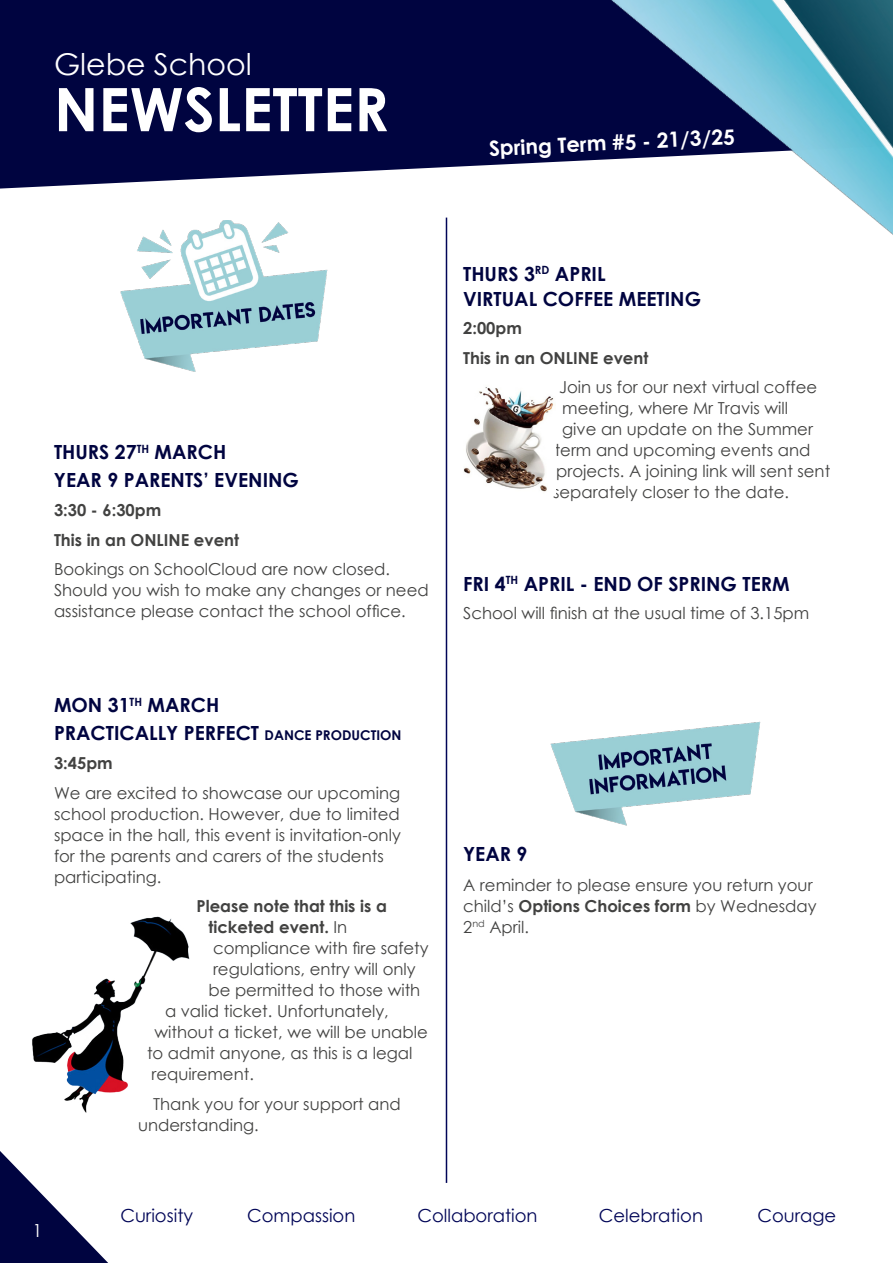
<style>
.page{position:relative;width:893px;height:1263px;background:#fff}
.page>*{position:absolute;margin:0;border:0;box-sizing:border-box;transform-origin:0 0}
.t1{font:700 60px "Century Gothic";color:#fff}
.t2{font:30px "Century Gothic";color:#fff}
.t3{font:700 21px "Century Gothic";color:#fff}
.t4{font:700 19.5px/27.6px "Century Gothic";color:#000440}
.t5{font:18px "Century Gothic";color:#000557}
.t6{font:18px "Century Gothic";color:#fff}
.t7{font:16.5px/21px "Century Gothic";color:#424241}
.t8{font:700 16.5px/29.5px "Century Gothic";color:#424241}
.s1{font-size:13.5px}
.s2{font-weight:400}
.s3{font-weight:700}
</style>
<div class="page">
<svg style="left:0;top:1151px;width:108px;height:112px"></svg>
<svg style="left:0;top:0;width:557px;height:189px;background:#12164d"></svg>
<img style="left:557px;top:0;width:336px;height:235px">
<img style="left:120px;top:220px;width:208px;height:151px">
<img style="left:550px;top:721px;width:211px;height:105px">
<hr style="left:446px;top:218px;width:1px;height:965px;background:#000557">
<img style="left:463px;top:387px;width:91px;height:105px">
<img style="left:32px;top:916px;width:158px;height:197px">
<h2 class="t2" style="left:54px;top:43px;width:199px">Glebe School</h2>
<h1 class="t1" style="left:54px;top:64px;width:336px">NEWSLETTER</h1>
<p class="t3" style="left:488px;top:133px;width:248px;rotate:-3deg">Spring Term #5 - 21/3/25</p>
<p class="t4" style="left:54px;top:437px;width:246px">THURS 27<sup>TH</sup> MARCH<br>YEAR 9 PARENTS’ EVENING</p>
<p class="t8" style="left:54px;top:495px;width:187px">3:30 - 6:30pm<br>This in an ONLINE event</p>
<p class="t7" style="left:54px;top:558px;width:376px">Bookings on SchoolCloud are now closed.<br>Should you wish to make any changes or need assistance please contact the school office.</p>
<p class="t4" style="left:463px;top:260px;width:239px;line-height:25.2px">THURS 3<sup>RD</sup> APRIL<br>VIRTUAL COFFEE MEETING</p>
<p class="t8" style="left:463px;top:313px;width:187px">2:00pm<br>This in an ONLINE event</p>
<p class="t7" style="left:559px;top:377px;width:259px">Join us for our next virtual coffee</p>
<p class="t7" style="left:562px;top:398px;width:227px">meeting, where Mr Travis will</p>
<p class="t7" style="left:562px;top:419px;width:252px">give an update on the Summer</p>
<p class="t7" style="left:555px;top:440px;width:257px">term and upcoming events and</p>
<p class="t7" style="left:556px;top:461px;width:276px">projects. A joining link will sent sent</p>
<p class="t7" style="left:553px;top:482px;width:237px">separately closer to the date.</p>
<p class="t4" style="left:463px;top:569px;width:328px">FRI 4<sup>TH</sup> APRIL - END OF SPRING TERM</p>
<p class="t7" style="left:463px;top:602px;width:348px">School will finish at the usual time of 3.15pm</p>
<p class="t4" style="left:54px;top:690px;width:349px">MON 31<sup>TH</sup> MARCH<br>PRACTICALLY PERFECT <span class="s1">DANCE PRODUCTION</span></p>
<p class="t8" style="left:54px;top:748px;width:60px">3:45pm</p>
<p class="t7" style="left:54px;top:782px;width:348px">We are excited to showcase our upcoming school production. However, due to limited space in the hall, this event is invitation-only for the parents and carers of the students participating.</p>
<p class="t8" style="left:196px;top:891px;width:192px">Please note that this is a</p>
<p class="t8" style="left:208px;top:912px;width:140px">ticketed event. <span class="s2">In</span></p>
<p class="t7" style="left:213px;top:937px;width:217px">compliance with fire safety</p>
<p class="t7" style="left:213px;top:958px;width:204px">regulations, entry will only</p>
<p class="t7" style="left:208px;top:979px;width:213px">be permitted to those with</p>
<p class="t7" style="left:165px;top:1000px;width:225px">a valid ticket. Unfortunately,</p>
<p class="t7" style="left:155px;top:1021px;width:275px">without a ticket, we will be unable</p>
<p class="t7" style="left:147px;top:1042px;width:267px">to admit anyone, as this is a legal</p>
<p class="t7" style="left:151px;top:1063px;width:104px">requirement.</p>
<p class="t7" style="left:138px;top:1093px;width:264px;text-indent:15px">Thank you for your support and understanding.</p>
<p class="t4" style="left:463px;top:840px;width:66px">YEAR 9</p>
<p class="t7" style="left:463px;top:874px;width:355px">A reminder to please ensure you return your child’s <span class="s3">Options Choices form</span> by Wednesday<br>2<sup>nd</sup> April.</p>
<p class="t6" style="left:33px;top:1218px;width:11px">1</p>
<p class="t5" style="left:120px;top:1203px;width:74px">Curiosity</p>
<p class="t5" style="left:247px;top:1203px;width:110px">Compassion</p>
<p class="t5" style="left:417px;top:1203px;width:122px">Collaboration</p>
<p class="t5" style="left:599px;top:1203px;width:106px">Celebration</p>
<p class="t5" style="left:757px;top:1203px;width:80px">Courage</p>
</div>
